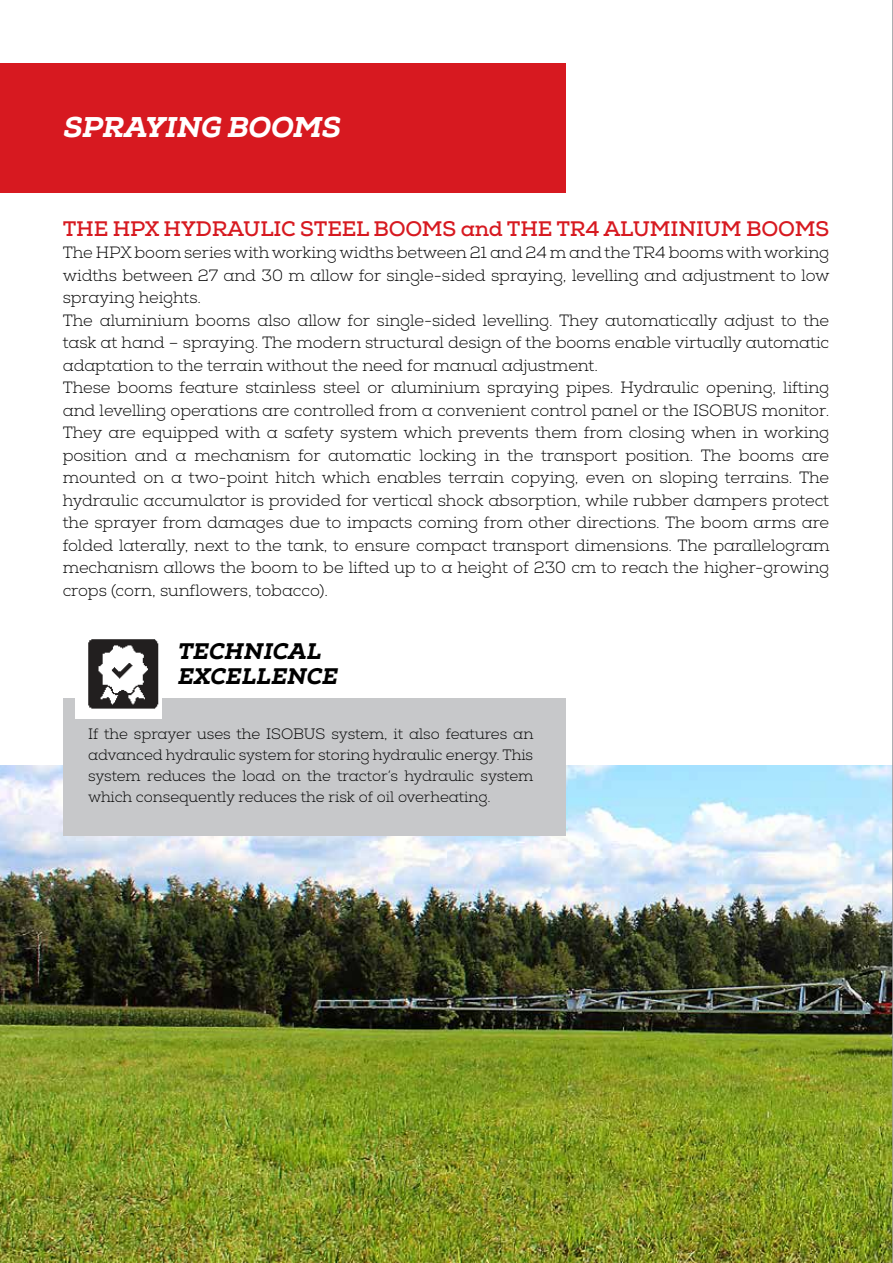
<style>
.page{position:relative;width:893px;height:1263px;background:#fff}
.page>*{position:absolute;margin:0;border:0;box-sizing:border-box;transform-origin:0 0}
.t1{font:italic 800 28.5px "Nexa Slab";letter-spacing:-.015em;color:#fff}
.t2{font:italic 800 22.5px/25.3px "Nexa Slab";color:#000}
.t3{font:700 21px "Nexa Slab";letter-spacing:-.01em;color:#d71920}
.t4{font:300 16.35px/22.5px "Nexa Slab";letter-spacing:-.005em;color:#000}
.t5{font:300 15px/21px "Nexa Slab";letter-spacing:-.005em;color:#000;text-align:justify}
</style>
<div class="page">
<div style="left:0;top:64px;width:566px;height:129px;background:#d71920"></div>
<img style="left:0;top:765px;width:892px;height:498px">
<hr style="left:892px;top:0;width:1px;height:1263px;background:#939598">
<div style="left:63px;top:698px;width:503px;height:138px;background:#c7c8ca"></div>
<img style="left:75px;top:639px;width:87px;height:79px">
<h1 class="t1" style="left:64px;top:109px;width:279px">SPRAYING BOOMS</h1>
<p class="t3" style="left:63px;top:216px;width:768px">THE HPX HYDRAULIC STEEL BOOMS and THE TR4 ALUMINIUM BOOMS</p>
<p class="t4" style="left:63px;top:242px;width:768px">The HPX boom series with working widths between 21 and 24 m and the TR4 booms with working widths between 27 and 30 m allow for single-sided spraying, levelling and adjustment to low spraying heights.<br>The aluminium booms also allow for single-sided levelling. They automatically adjust to the task at hand – spraying. The modern structural design of the booms enable virtually automatic adaptation to the terrain without the need for manual adjustment.<br>These booms feature stainless steel or aluminium spraying pipes. Hydraulic opening, lifting and levelling operations are controlled from a convenient control panel or the ISOBUS monitor.<br>They are equipped with a safety system which prevents them from closing when in working position and a mechanism for automatic locking in the transport position. The booms are mounted on a two-point hitch which enables terrain copying, even on sloping terrains. The hydraulic accumulator is provided for vertical shock absorption, while rubber dampers protect the sprayer from damages due to impacts coming from other directions. The boom arms are folded laterally, next to the tank, to ensure compact transport dimensions. The parallelogram mechanism allows the boom to be lifted up to a height of 230 cm to reach the higher-growing crops (corn, sunflowers, tobacco).</p>
<h2 class="t2" style="left:178px;top:639px;width:162px">TECHNICAL<br>EXCELLENCE</h2>
<p class="t5" style="left:88px;top:724px;width:447px">If the sprayer uses the ISOBUS system, it also features an advanced hydraulic system for storing hydraulic energy. This system reduces the load on the tractor’s hydraulic system which consequently reduces the risk of oil overheating.</p>
</div>
